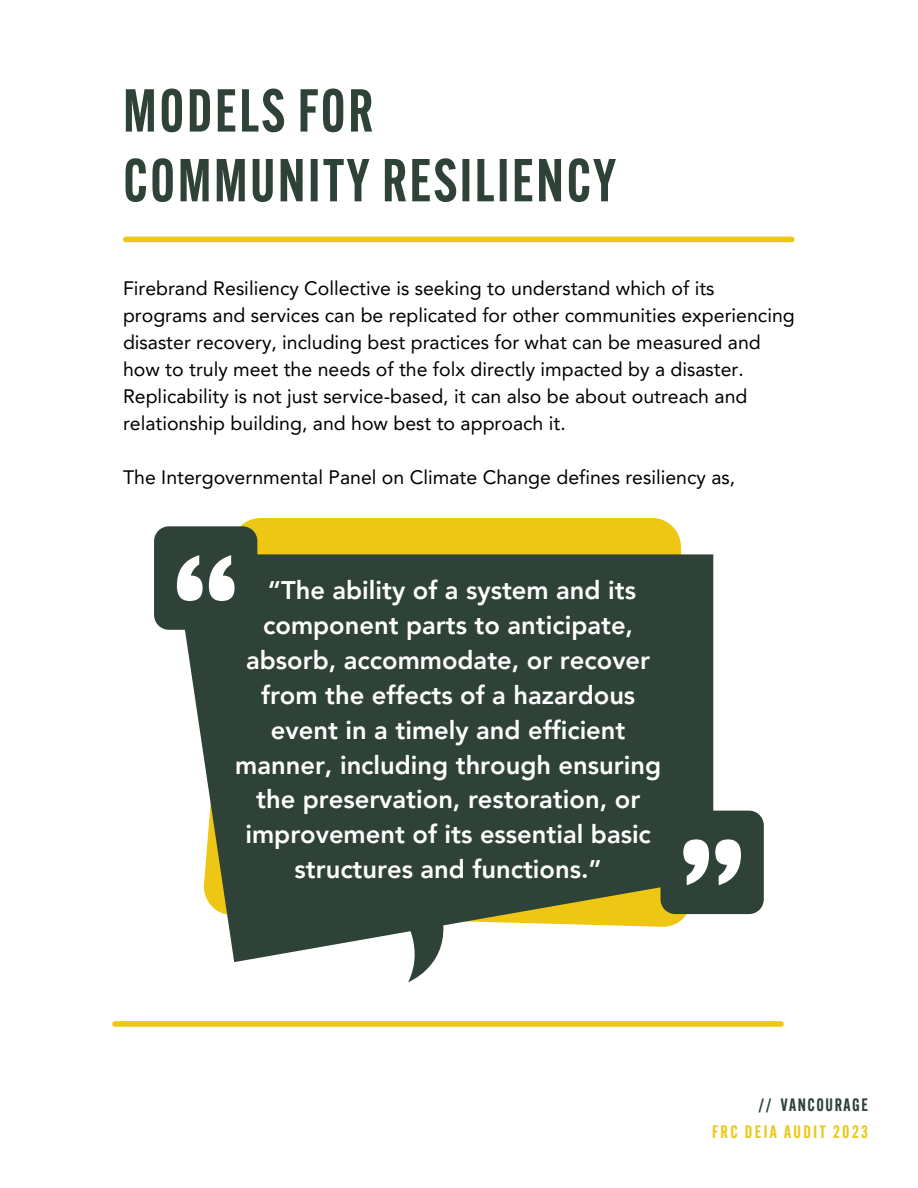
<style>
.page{position:relative;width:918px;height:1188px;background:#fff}
.page>*{position:absolute;margin:0;border:0;box-sizing:border-box;transform-origin:0 0}
.t1{font:600 59.25px/69.8px "Alternate Gothic Cond ATF";letter-spacing:.04em;color:#2e4237}
.t2{font:800 25.5px/34.8px "Avenir LT Pro";color:#fff;text-align:center}
.t3{font:19.5px/27px "Avenir LT Pro";color:#000}
.t4{font:600 17.55px "Alternate Gothic Cond ATF";letter-spacing:.135em;color:#edc713}
.t5{font:600 17.55px "Alternate Gothic Cond ATF";letter-spacing:.09em;color:#2e4237}
</style>
<div class="page">
<div style="left:126px;top:237px;width:666px;height:5px;background:#edc713"></div>
<div style="left:115px;top:1021px;width:666px;height:6px;background:#edc713"></div>
<div style="left:241px;top:518px;width:441px;height:36px;background:#edc713"></div>
<svg style="left:185px;top:554px;width:528px;height:428px;background:#506052"></svg>
<svg style="left:154px;top:526px;width:103px;height:104px;background:#506157"></svg>
<svg style="left:661px;top:811px;width:103px;height:103px;background:#506056"></svg>
<h1 class="t1" style="left:123px;top:82px;width:494px">MODELS FOR<br>COMMUNITY RESILIENCY</h1>
<p class="t3" style="left:123px;top:277px;width:673px">Firebrand Resiliency Collective is seeking to understand which of its programs and services can be replicated for other communities experiencing disaster recovery, including best practices for what can be measured and how to truly meet the needs of the folx directly impacted by a disaster.<br>Replicability is not just service-based, it can also be about outreach and relationship building, and how best to approach it.</p>
<p class="t3" style="left:123px;top:466px;width:614px">The Intergovernmental Panel on Climate Change defines resiliency as,</p>
<p class="t2" style="left:235px;top:575px;width:427px">“The ability of a system and its component parts to anticipate, absorb, accommodate, or recover from the effects of a hazardous event in a timely and efficient manner, including through ensuring the preservation, restoration, or improvement of its essential basic structures and functions.”</p>
<p class="t5" style="left:759px;top:1097px;width:111px">// VANCOURAGE</p>
<p class="t4" style="left:712px;top:1125px;width:157px">FRC DEIA AUDIT 2023</p>
</div>
